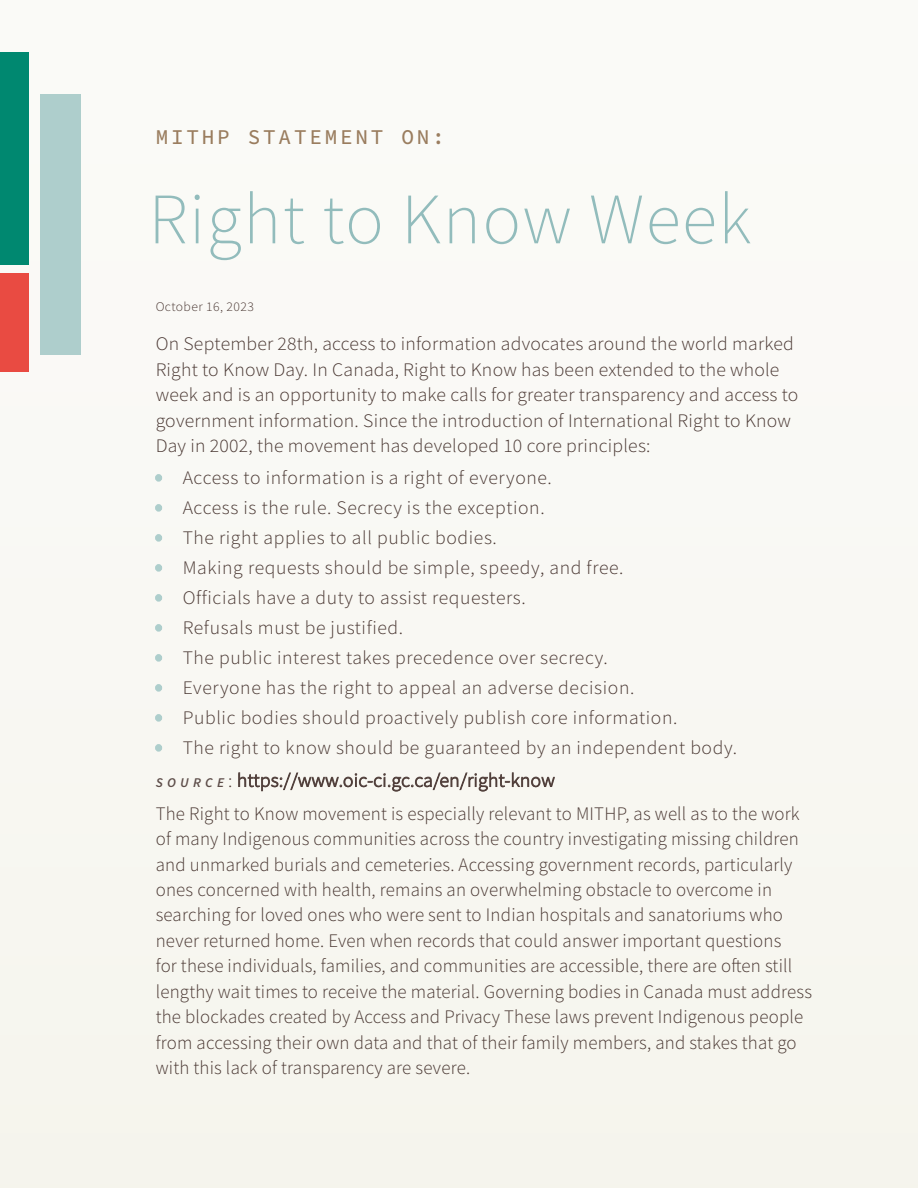
<style>
.page{position:relative;width:918px;height:1188px;background:#f9f8f3}
.page>*{position:absolute;margin:0;border:0;box-sizing:border-box;transform-origin:0 0}
.t1{font:72.45px "Source Sans Variable";letter-spacing:.02em;color:#92bcbc}
.t2{font:21px "Source Code Variable";letter-spacing:.13em;color:#9a7d5f}
.t3{font:19.05px/25.5px "Source Sans Variable";letter-spacing:.01em;color:#4a3833}
.t4{font:19.05px "Source Sans Variable";letter-spacing:.03em;color:#4a3833}
.t5{font:13.2px "Source Sans Variable";letter-spacing:.03em;color:#4a3833}
.s1{font-size:21.45px;color:#aececc}
.s2{font-style:italic;font-size:13.35px;color:#5e4e4a}
.s3{color:#5e4e4a}
</style>
<div class="page">
<div style="left:0;top:52px;width:28px;height:213px;background:#008870"></div>
<div style="left:0;top:273px;width:28px;height:99px;background:#e94b42"></div>
<div style="left:41px;top:94px;width:40px;height:260px;background:#aececc"></div>
<p class="t2" style="left:156px;top:122px;width:291px">MITHP STATEMENT ON:</p>
<h1 class="t1" style="left:148px;top:176px;width:604px">Right to Know Week</h1>
<p class="t5" style="left:156px;top:299px;width:100px">October 16, 2023</p>
<p class="t3" style="left:156px;top:331px;width:644px">On September 28th, access to information advocates around the world marked Right to Know Day. In Canada, Right to Know has been extended to the whole week and is an opportunity to make calls for greater transparency and access to government information. Since the introduction of International Right to Know Day in 2002, the movement has developed 10 core principles:</p>
<p class="t4" style="left:156px;top:466px;width:398px"><span class="s1">•</span> Access to information is a right of everyone.</p>
<p class="t4" style="left:156px;top:496px;width:391px"><span class="s1">•</span> Access is the rule. Secrecy is the exception.</p>
<p class="t4" style="left:156px;top:526px;width:343px"><span class="s1">•</span> The right applies to all public bodies.</p>
<p class="t4" style="left:156px;top:556px;width:469px"><span class="s1">•</span> Making requests should be simple, speedy, and free.</p>
<p class="t4" style="left:156px;top:586px;width:372px"><span class="s1">•</span> Officials have a duty to assist requesters.</p>
<p class="t4" style="left:156px;top:616px;width:249px"><span class="s1">•</span> Refusals must be justified.</p>
<p class="t4" style="left:156px;top:646px;width:454px"><span class="s1">•</span> The public interest takes precedence over secrecy.</p>
<p class="t4" style="left:156px;top:676px;width:480px"><span class="s1">•</span> Everyone has the right to appeal an adverse decision.</p>
<p class="t4" style="left:156px;top:706px;width:523px"><span class="s1">•</span> Public bodies should proactively publish core information.</p>
<p class="t3" style="left:156px;top:731px;width:646px;line-height:33px"><span class="s1">•</span> The right to know should be guaranteed by an independent body.<br><span class="s2">S O U R C E</span> : <span class="s3">https://www.oic-ci.gc.ca/en/right-know<br></span>The Right to Know movement is especially relevant to MITHP, as well as to the work</p>
<p class="t3" style="left:156px;top:826px;width:658px">of many Indigenous communities across the country investigating missing children and unmarked burials and cemeteries. Accessing government records, particularly ones concerned with health, remains an overwhelming obstacle to overcome in searching for loved ones who were sent to Indian hospitals and sanatoriums who never returned home. Even when records that could answer important questions<br>for these individuals, families, and communities are accessible, there are often still lengthy wait times to receive the material. Governing bodies in Canada must address the blockades created by Access and Privacy These laws prevent Indigenous people from accessing their own data and that of their family members, and stakes that go with this lack of transparency are severe.</p>
</div>
